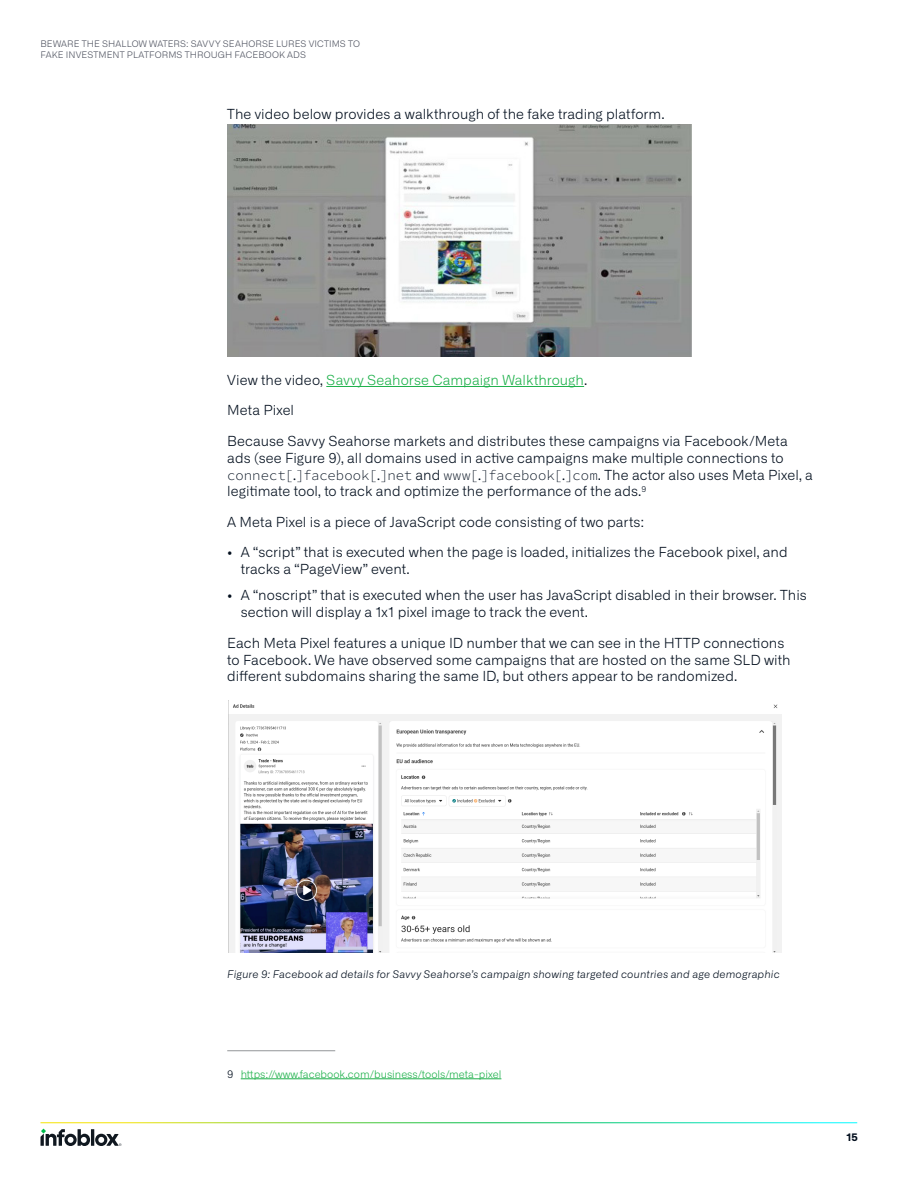
<style>
.page{position:relative;width:918px;height:1188px;background:#fff}
.page>*{position:absolute;margin:0;border:0;box-sizing:border-box;transform-origin:0 0}
.body_text{font:300 13.8px/16.8px "Alliance No.1";letter-spacing:.005em;color:#030f1e}
.body_text-2{font:300 13.8px "Alliance No.1";letter-spacing:.005em;color:#1eb14b}
.Figure_Caption{font:italic 300 10.5px "Alliance No.1";letter-spacing:.015em;color:#030f1e}
.Footnote{font:300 10.5px "Alliance No.1";color:#1eb14b}
.t1{font:700 10.5px "Alliance No.1";color:#030f1e}
.t2{font:300 9px/10.8px "Alliance No.1";letter-spacing:.015em;color:#4d515e}
.s1{color:#030f1e}
.s2{font-family:"Source Code Pro"}
</style>
<div class="page">
<svg style="left:41px;top:1129px;width:80px;height:17px"></svg>
<hr style="left:326px;top:386px;width:258px;height:1px;background:#1eb14b">
<img style="left:227px;top:125px;width:465px;height:231px">
<img style="left:229px;top:704px;width:552px;height:249px">
<hr style="left:227px;top:1050px;width:108px;height:1px;background:#939598">
<hr style="left:241px;top:1079px;width:260px;height:1px;background:#1eb14b">
<p class="t2" style="left:40px;top:39px;width:321px">BEWARE THE SHALLOW WATERS: SAVVY SEAHORSE LURES VICTIMS TO<br>FAKE INVESTMENT PLATFORMS THROUGH FACEBOOK ADS</p>
<p class="body_text" style="left:227px;top:105px;width:439px">The video below provides a walkthrough of the fake trading platform.</p>
<p class="body_text-2" style="left:227px;top:372px;width:362px"><span class="s1">View the video,</span> Savvy Seahorse Campaign Walkthrough<span class="s1">.</span></p>
<p class="body_text" style="left:227px;top:402px;width:68px">Meta Pixel</p>
<p class="body_text" style="left:227px;top:432px;width:587px">Because Savvy Seahorse markets and distributes these campaigns via Facebook/Meta ads (see Figure 9), all domains used in active campaigns make multiple connections to <span class="s2">connect[.]facebook[.]net</span> and <span class="s2">www[.]facebook[.]com</span>. The actor also uses Meta Pixel, a legitimate tool, to track and optimize the performance of the ads.<sup>9</sup></p>
<p class="body_text" style="left:227px;top:513px;width:418px">A Meta Pixel is a piece of JavaScript code consisting of two parts:</p>
<p class="body_text" style="left:241px;top:544px;width:548px;text-indent:-14px">• A “script” that is executed when the page is loaded, initializes the Facebook pixel, and tracks a “PageView” event.</p>
<p class="body_text" style="left:241px;top:587px;width:568px;text-indent:-14px">• A “noscript” that is executed when the user has JavaScript disabled in their browser. This section will display a 1x1 pixel image to track the event.</p>
<p class="body_text" style="left:227px;top:634px;width:565px">Each Meta Pixel features a unique ID number that we can see in the HTTP connections to Facebook. We have observed some campaigns that are hosted on the same SLD with different subdomains sharing the same ID, but others appear to be randomized.</p>
<p class="Figure_Caption" style="left:227px;top:968px;width:554px">Figure 9: Facebook ad details for Savvy Seahorse’s campaign showing targeted countries and age demographic</p>
<p class="Footnote" style="left:227px;top:1068px;width:276px"><span class="s1">9</span> https://www.facebook.com/business/tools/meta-pixel</p>
<p class="t1" style="left:846px;top:1130px;width:13px">15</p>
</div>
